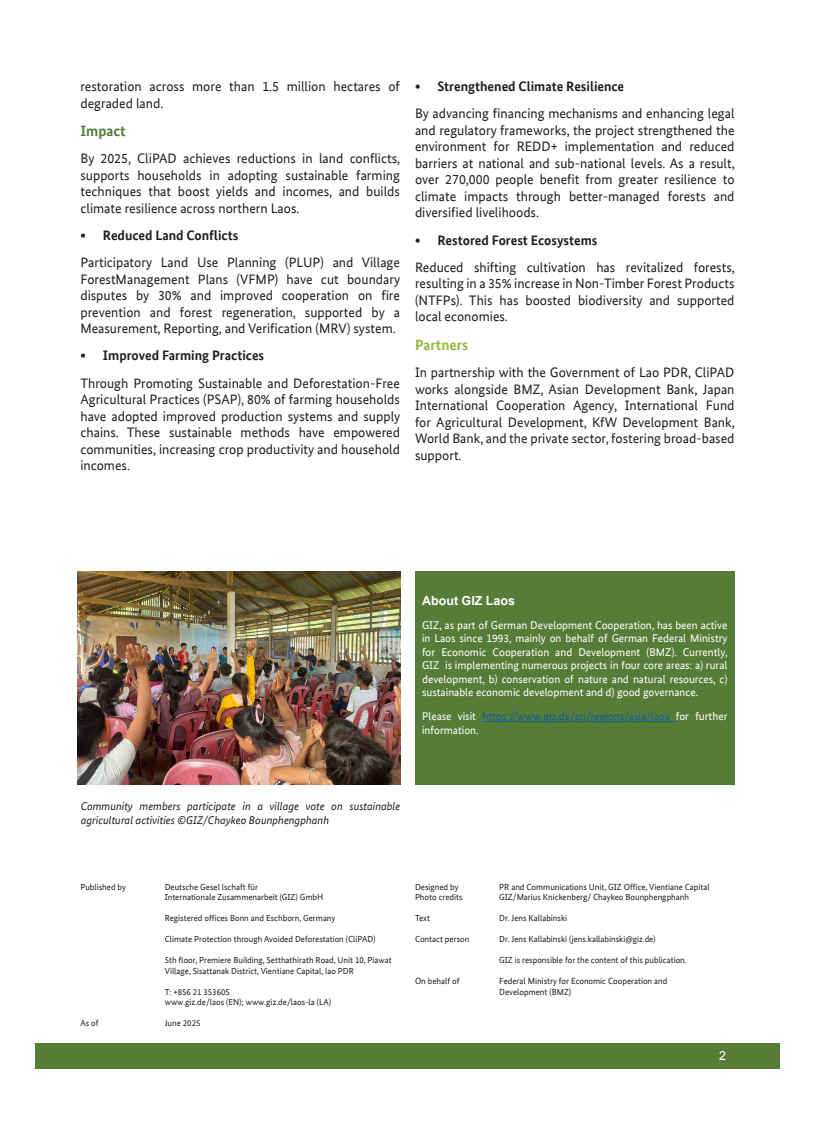
<style>
.page{position:relative;width:815px;height:1124px;background:#fff}
.page>*{position:absolute;margin:0;border:0;box-sizing:border-box;transform-origin:0 0}
.t1{font:700 15px "Bundes Sans Office";color:#93b93d}
.t2{font:700 15px "Bundes Sans Office";color:#567d38}
.t3{font:13.75px/16.5px "Bundes Sans Office";color:#231f20;text-align:justify}
.t4{font:700 13.75px "Bundes Sans Office";color:#231f20}
.t5{font:700 12.5px "Arial";color:#fff}
.t6{font:12.5px "Arial";color:#fff}
.t7{font:11.25px/13.5px "Bundes Sans Office";color:#fff;text-align:justify}
.t8{font:italic 11.25px/13.5px "Bundes Sans Office";color:#231f20}
.t9{font:11.25px/13.5px "Bundes Sans Office";color:#175d9e}
.t10{font:8.88px "Bundes Sans Office";color:#231f20}
.t11{font:8.75px/10.5px "Bundes Sans Office";color:#231f20}
.s1{color:#fff}
</style>
<div class="page">
<div style="left:35px;top:1043px;width:745px;height:25px;background:#567d38"></div>
<img style="left:78px;top:571px;width:322px;height:213px">
<div style="left:415px;top:571px;width:320px;height:213px;background:#567d38"></div>
<hr style="left:482px;top:721px;width:194px;height:1px;background:#175d9e">
<p class="t3" style="left:80px;top:78px;width:321px">restoration across more than 1.5 million hectares of degraded land.</p>
<p class="t2" style="left:80px;top:122px;width:47px">Impact</p>
<p class="t3" style="left:80px;top:150px;width:321px">By 2025, CliPAD achieves reductions in land conflicts, supports households in adopting sustainable farming techniques that boost yields and incomes, and builds climate resilience across northern Laos.</p>
<p class="t4" style="left:80px;top:227px;width:159px">• Reduced Land Conflicts</p>
<p class="t3" style="left:80px;top:254px;width:321px">Participatory Land Use Planning (PLUP) and Village ForestManagement Plans (VFMP) have cut boundary disputes by 30% and improved cooperation on fire prevention and forest regeneration, supported by a Measurement, Reporting, and Verification (MRV) system.</p>
<p class="t4" style="left:80px;top:348px;width:185px">• Improved Farming Practices</p>
<p class="t3" style="left:80px;top:374px;width:321px">Through Promoting Sustainable and Deforestation-Free Agricultural Practices (PSAP), 80% of farming households have adopted improved production systems and supply chains. These sustainable methods have empowered communities, increasing crop productivity and household incomes.</p>
<p class="t4" style="left:415px;top:78px;width:211px">• Strengthened Climate Resilience</p>
<p class="t3" style="left:415px;top:105px;width:321px">By advancing financing mechanisms and enhancing legal and regulatory frameworks, the project strengthened the environment for REDD+ implementation and reduced barriers at national and sub-national levels. As a result, over 270,000 people benefit from greater resilience to climate impacts through better-managed forests and diversified livelihoods.</p>
<p class="t4" style="left:415px;top:232px;width:184px">• Restored Forest Ecosystems</p>
<p class="t3" style="left:415px;top:259px;width:321px">Reduced shifting cultivation has revitalized forests, resulting in a 35% increase in Non-Timber Forest Products (NTFPs). This has boosted biodiversity and supported local economies.</p>
<p class="t1" style="left:415px;top:336px;width:55px">Partners</p>
<p class="t3" style="left:415px;top:364px;width:321px">In partnership with the Government of Lao PDR, CliPAD works alongside BMZ, Asian Development Bank, Japan International Cooperation Agency, International Fund for Agricultural Development, KfW Development Bank, World Bank, and the private sector, fostering broad-based support.</p>
<p class="t5" style="left:422px;top:592px;width:95px">About GIZ Laos</p>
<p class="t7" style="left:422px;top:618px;width:307px">GIZ, as part of German Development Cooperation, has been active in Laos since 1993, mainly on behalf of German Federal Ministry for Economic Cooperation and Development (BMZ). Currently, GIZ is implementing numerous projects in four core areas: a) rural development, b) conservation of nature and natural resources, c) sustainable economic development and d) good governance.</p>
<p class="t9" style="left:422px;top:709px;width:307px"><span class="s1">Please visit</span> https://www.giz.de/en/regions/asia/laos <span class="s1">for further information.</span></p>
<p class="t8" style="left:81px;top:799px;width:321px">Community members participate in a village vote on sustainable agricultural activities ©GIZ/Chaykeo Bounphengphanh</p>
<p class="t11" style="left:80px;top:881px;width:47px">Published by</p>
<p class="t11" style="left:80px;top:1017px;width:20px">As of</p>
<p class="t11" style="left:165px;top:881px;width:95px">Deutsche Gesel lschaft für</p>
<p class="t11" style="left:165px;top:891px;width:160px">Internationale Zusammenarbeit (GIZ) GmbH</p>
<p class="t11" style="left:165px;top:912px;width:172px">Registered offices Bonn and Eschborn, Germany</p>
<p class="t11" style="left:165px;top:933px;width:212px">Climate Protection through Avoided Deforestation (CliPAD)</p>
<p class="t11" style="left:165px;top:954px;width:228px">5th floor, Premiere Building, Setthathirath Road, Unit 10, Piawat<br>Village, Sisattanak District, Vientiane Capital, lao PDR</p>
<p class="t11" style="left:165px;top:986px;width:67px">T: +856 21 353605</p>
<p class="t11" style="left:165px;top:996px;width:168px">www.giz.de/laos (EN); www.giz.de/laos-la (LA)</p>
<p class="t11" style="left:165px;top:1017px;width:37px">June 2025</p>
<p class="t11" style="left:415px;top:881px;width:45px">Designed by</p>
<p class="t11" style="left:415px;top:891px;width:49px">Photo credits</p>
<p class="t11" style="left:415px;top:912px;width:16px">Text</p>
<p class="t11" style="left:415px;top:933px;width:56px">Contact person</p>
<p class="t11" style="left:415px;top:975px;width:46px">On behalf of</p>
<p class="t10" style="left:499px;top:881px;width:212px">PR and Communications Unit, GIZ Office, Vientiane Capital</p>
<p class="t10" style="left:499px;top:892px;width:191px">GIZ/Marius Knickenberg/ Chaykeo Bounphengphanh</p>
<p class="t10" style="left:499px;top:913px;width:69px">Dr. Jens Kallabinski</p>
<p class="t10" style="left:499px;top:934px;width:158px">Dr. Jens Kallabinski (jens.kallabinski@giz.de)</p>
<p class="t10" style="left:499px;top:955px;width:189px">GIZ is responsible for the content of this publication.</p>
<p class="t10" style="left:499px;top:976px;width:170px">Federal Ministry for Economic Cooperation and</p>
<p class="t10" style="left:499px;top:986px;width:74px">Development (BMZ)</p>
<p class="t6" style="left:719px;top:1047px;width:8px">2</p>
</div>
